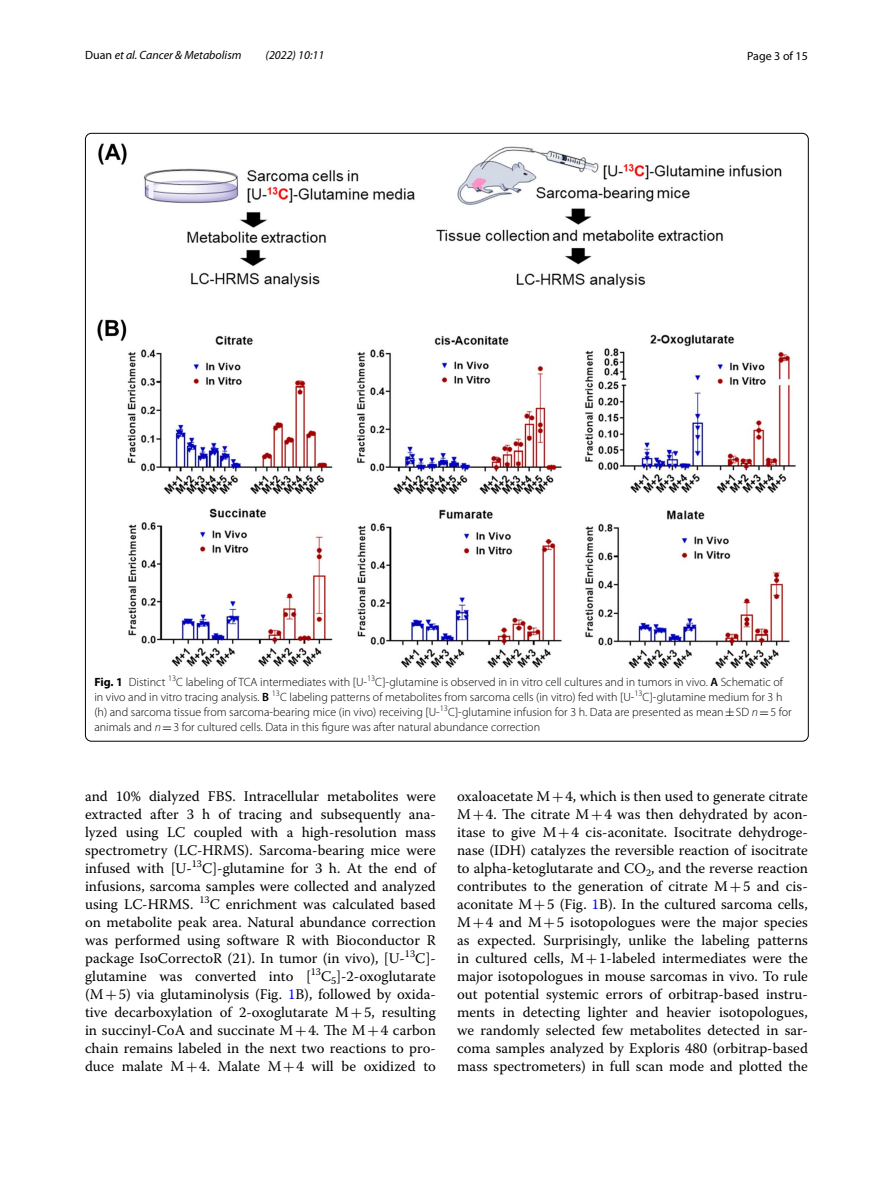
<style>
.page{position:relative;width:893px;height:1187px;background:#fff}
.page>*{position:absolute;margin:0;border:0;box-sizing:border-box;transform-origin:0 0}
.t1{font:14.7px/18px "Warnock Pro";color:#000;text-align:justify}
.t2{font:300 12px/15px "Myriad Pro";color:#000}
.t3{font:italic 12px "Myriad Pro";color:#000}
.t4{font:12px "Myriad Pro";color:#000}
.s1{font-style:normal}
.s2{font-weight:700}
.s3{font-weight:600}
.s4{font-family:"MTSY";font-weight:400}
.s5{font-style:italic}
.s6{font-family:"MTSY"}
.s7{color:#00f}
</style>
<div class="page">
<img style="left:97px;top:143px;width:699px;height:526px">
<p class="t3" style="left:85px;top:48px;width:158px"><span class="s1">Duan</span> et al. Cancer &amp; Metabolism</p>
<p class="t3" style="left:266px;top:48px;width:60px">(2022) 10:11</p>
<p class="t4" style="left:747px;top:48px;width:62px">Page 3 of 15</p>
<p class="t2" style="left:94px;top:674px;width:699px"><span class="s2">Fig. 1</span> Distinct <sup>13</sup>C labeling of TCA intermediates with [U-<sup>13</sup>C]-glutamine is observed in in vitro cell cultures and in tumors in vivo. <span class="s3">A</span> Schematic of in vivo and in vitro tracing analysis. <span class="s3">B</span> <sup>13</sup>C labeling patterns of metabolites from sarcoma cells (in vitro) fed with [U-<sup>13</sup>C]-glutamine medium for 3 h (h) and sarcoma tissue from sarcoma-bearing mice (in vivo) receiving [U-<sup>13</sup>C]-glutamine infusion for 3 h. Data are presented as mean<span class="s4">±</span>SD <span class="s5">n</span><span class="s4">=</span>5 for animals and <span class="s5">n</span><span class="s4">=</span>3 for cultured cells. Data in this figure was after natural abundance correction</p>
<p class="t1" style="left:85px;top:786px;width:352px">and 10% dialyzed FBS. Intracellular metabolites were extracted after 3 h of tracing and subsequently ana&shy;lyzed using LC coupled with a high-resolution mass spectrometry (LC-HRMS). Sarcoma-bearing mice were infused with [U-<sup>13</sup>C]-glutamine for 3 h. At the end of infusions, sarcoma samples were collected and analyzed using LC-HRMS. <sup>13</sup>C enrichment was calculated based on metabolite peak area. Natural abundance correction was performed using software R with Bioconductor R package IsoCorrectoR (21). In tumor (in vivo), [U-<sup>13</sup>C]- glutamine was converted into [<sup>13</sup>C<sub>5</sub>]-2-oxoglutarate (M<span class="s6">+</span>5) via glutaminolysis (Fig. <span class="s7">1</span>B), followed by oxida&shy;tive decarboxylation of 2-oxoglutarate M<span class="s6">+</span>5, resulting in succinyl-CoA and succinate M<span class="s6">+</span>4. The M<span class="s6">+</span>4 carbon chain remains labeled in the next two reactions to pro&shy;duce malate M<span class="s6">+</span>4. Malate M<span class="s6">+</span>4 will be oxidized to</p>
<p class="t1" style="left:457px;top:786px;width:352px">oxaloacetate M<span class="s6">+</span>4, which is then used to generate citrate M<span class="s6">+</span>4. The citrate M<span class="s6">+</span>4 was then dehydrated by acon&shy;itase to give M<span class="s6">+</span>4 cis-aconitate. Isocitrate dehydroge&shy;nase (IDH) catalyzes the reversible reaction of isocitrate to alpha-ketoglutarate and CO<sub>2</sub>, and the reverse reaction contributes to the generation of citrate M<span class="s6">+</span>5 and cis&shy;aconitate M<span class="s6">+</span>5 (Fig. <span class="s7">1</span>B). In the cultured sarcoma cells, M<span class="s6">+</span>4 and M<span class="s6">+</span>5 isotopologues were the major species as expected. Surprisingly, unlike the labeling patterns in cultured cells, M<span class="s6">+</span>1-labeled intermediates were the major isotopologues in mouse sarcomas in vivo. To rule out potential systemic errors of orbitrap-based instru&shy;ments in detecting lighter and heavier isotopologues, we randomly selected few metabolites detected in sar&shy;coma samples analyzed by Exploris 480 (orbitrap-based mass spectrometers) in full scan mode and plotted the</p>
</div>
